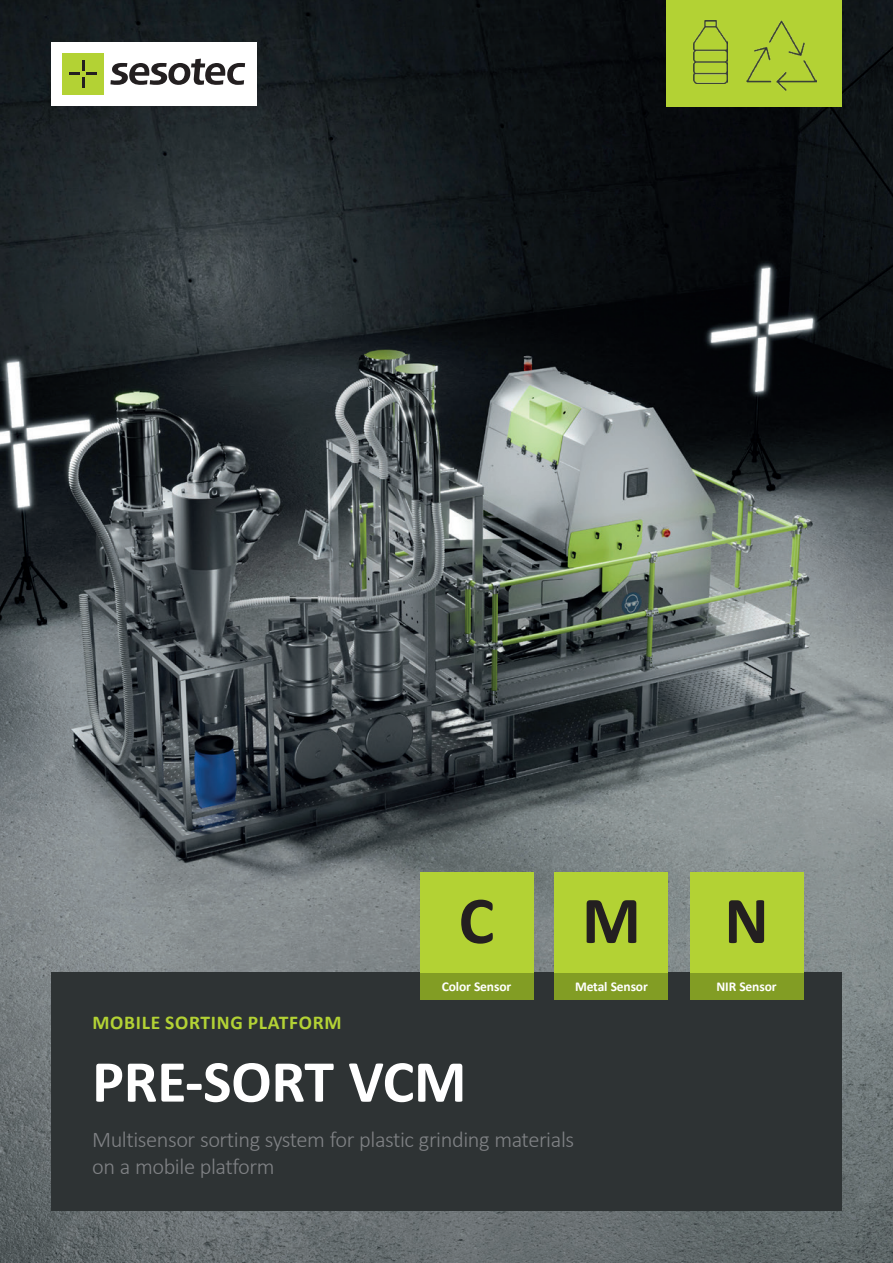
<style>
.page{position:relative;width:893px;height:1263px;background:#fff}
.page>*{position:absolute;margin:0;border:0;box-sizing:border-box;transform-origin:0 0}
.t1{font:700 67.5px "Calibri";color:#231f20}
.t2{font:700 60px "Calibri";letter-spacing:-.005em;color:#fff}
.t3{font:300 22.5px/27px "Calibri";letter-spacing:-.02em;color:#808285}
.t4{font:700 19.65px "Calibri";letter-spacing:.035em;color:#b3d234}
.t5{font:700 13.5px "Calibri";letter-spacing:-.01em;color:#fff}
</style>
<div class="page">
<img style="left:0;top:0;width:893px;height:1263px">
<div style="left:51px;top:973px;width:791px;height:238px;background:#2e3334"></div>
<div style="left:666px;top:0;width:176px;height:106px;background:#b3d234"></div>
<img style="left:747px;top:20px;width:69px;height:70px">
<div style="left:419px;top:873px;width:114px;height:102px;background:#b3d234"></div>
<div style="left:689px;top:872px;width:114px;height:103px;background:#b3d234"></div>
<div style="left:554px;top:872px;width:114px;height:102px;background:#b3d234"></div>
<img style="left:693px;top:20px;width:35px;height:63px">
<div style="left:51px;top:42px;width:205px;height:64px;background:#fff"></div>
<div style="left:62px;top:53px;width:42px;height:42px;background:#b3d234"></div>
<svg style="left:69px;top:60px;width:28px;height:27px"></svg>
<svg style="left:110px;top:59px;width:135px;height:26px"></svg>
<div style="left:419px;top:973px;width:114px;height:26px;background:#829d24"></div>
<div style="left:689px;top:973px;width:114px;height:26px;background:#829d24"></div>
<div style="left:554px;top:973px;width:114px;height:26px;background:#829d24"></div>
<h1 class="t1" style="left:459px;top:873px;width:37px">C</h1>
<h1 class="t1" style="left:582px;top:873px;width:188px">M N</h1>
<p class="t4" style="left:93px;top:1008px;width:250px">MOBILE SORTING PLATFORM</p>
<p class="t5" style="left:442px;top:977px;width:71px">Color Sensor</p>
<p class="t5" style="left:575px;top:977px;width:74px">Metal Sensor</p>
<p class="t5" style="left:716px;top:977px;width:62px">NIR Sensor</p>
<h2 class="t2" style="left:92px;top:1039px;width:376px">PRE-SORT VCM</h2>
<p class="t3" style="left:92px;top:1125px;width:484px">Multisensor sorting system for plastic grinding materials on a mobile platform</p>
</div>
